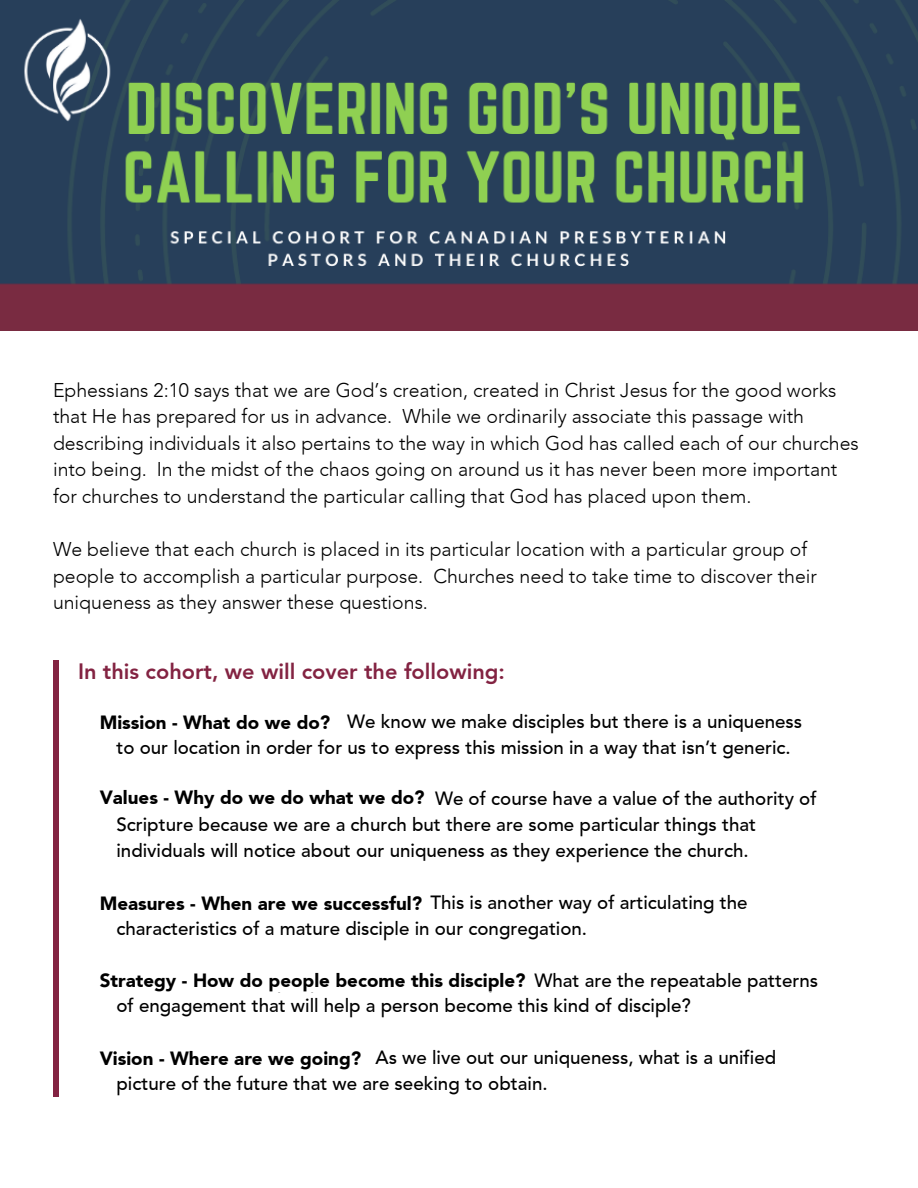
<style>
.page{position:relative;width:918px;height:1188px;background:#fff}
.page>*{position:absolute;margin:0;border:0;box-sizing:border-box;transform-origin:0 0}
.t1{font:800 21.75px "Avenir";color:#832342}
.t2{font:300 19.5px/26.5px "Avenir";color:#000}
.t3{font:500 18.75px/25.8px "Avenir";color:#000}
.t4{font:900 18.75px "Avenir";color:#000}
</style>
<div class="page">
<div style="left:53px;top:660px;width:6px;height:436px;background:#832342"></div>
<img style="left:0;top:0;width:918px;height:331px">
<p class="t2" style="left:53px;top:377px;width:807px">Ephessians 2:10 says that we are God’s creation, created in Christ Jesus for the good works that He has prepared for us in advance. While we ordinarily associate this passage with describing individuals it also pertains to the way in which God has called each of our churches into being. In the midst of the chaos going on around us it has never been more important for churches to understand the particular calling that God has placed upon them.</p>
<p class="t2" style="left:53px;top:536px;width:765px">We believe that each church is placed in its particular location with a particular group of people to accomplish a particular purpose. Churches need to take time to discover their uniqueness as they answer these questions.</p>
<p class="t1" style="left:78px;top:659px;width:428px">In this cohort, we will cover the following:</p>
<p class="t4" style="left:100px;top:711px;width:232px">Mission - What do we do?</p>
<p class="t3" style="left:116px;top:709px;width:687px">Mission - What do we do? We know we make disciples but there is a uniqueness to our location in order for us to express this mission in a way that isn’t generic.</p>
<p class="t3" style="left:116px;top:787px;width:272px">Values - Why do we do what we</p>
<p class="t4" style="left:100px;top:786px;width:326px">Values - Why do we do what we do?</p>
<p class="t3" style="left:116px;top:787px;width:702px;text-indent:319px">We of course have a value of the authority of<br>Scripture because we are a church but there are some particular things that individuals will notice about our uniqueness as they experience the church.</p>
<p class="t3" style="left:116px;top:890px;width:633px">Measures - When are we successful? This is another way of articulating the</p>
<p class="t3" style="left:116px;top:916px;width:472px">characteristics of a mature disciple in our congregation.</p>
<p class="t3" style="left:116px;top:968px;width:330px">Strategy - How do people become this</p>
<p class="t4" style="left:100px;top:892px;width:324px">Measures - When are we successful?</p>
<p class="t3" style="left:116px;top:968px;width:703px;text-indent:418px">What are the repeatable patterns of engagement that will help a person become this kind of disciple?</p>
<p class="t3" style="left:116px;top:1045px;width:661px">V sion - Where are we going? As we live out our uniqueness, what is a unified picture of the future that we are seeking to obtain.</p>
<p class="t4" style="left:100px;top:969px;width:427px">Strategy - How do people become this disciple?</p>
<p class="t4" style="left:100px;top:1047px;width:263px">Vision - Where are we going?</p>
</div>
